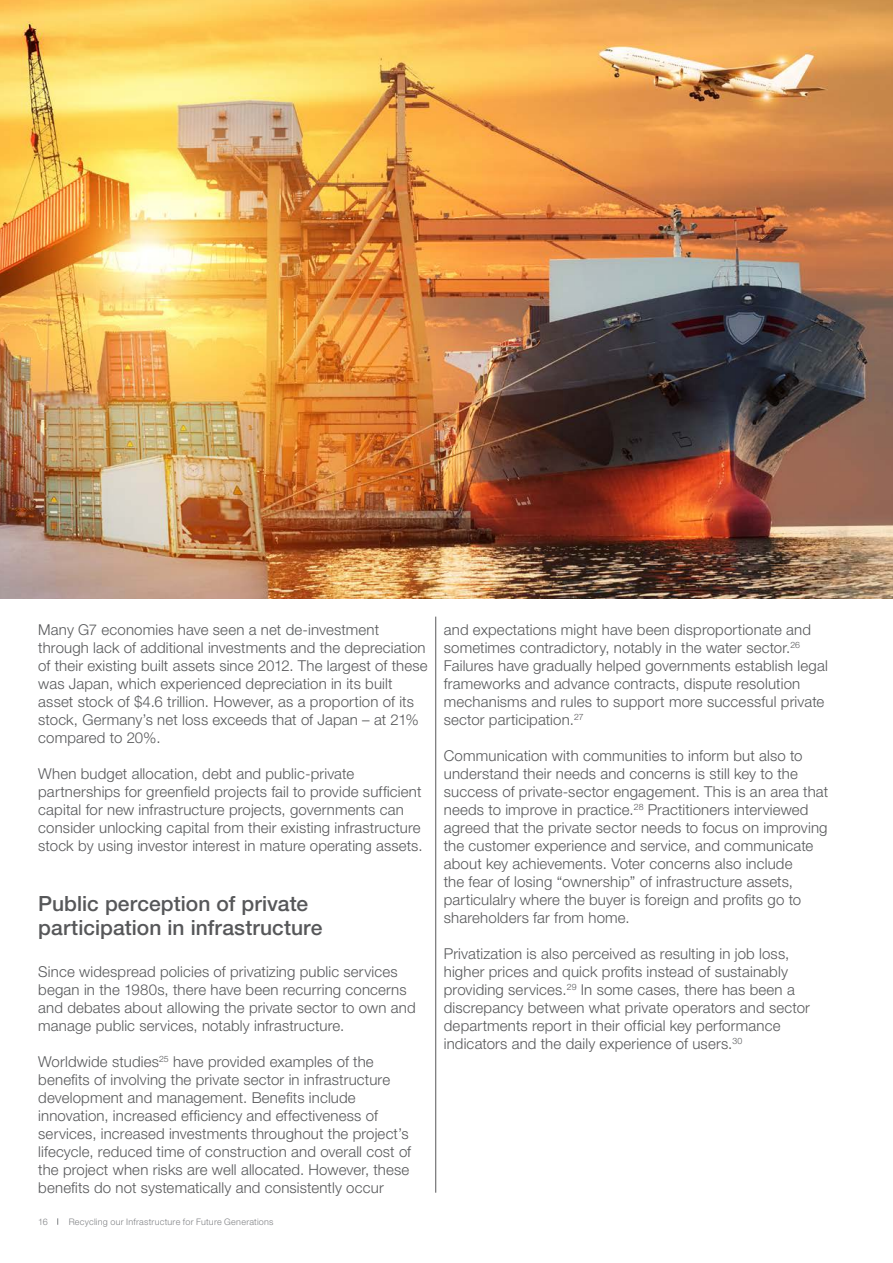
<style>
.page{position:relative;width:893px;height:1263px;background:#fff}
.page>*{position:absolute;margin:0;border:0;box-sizing:border-box;transform-origin:0 0}
.Heading_3{font:500 21px/24px "Helvetica Neue LT Pro";letter-spacing:.005em;color:#57585a}
.t1{font:300 15px/18px "Helvetica Neue LT Pro";letter-spacing:.01em;color:#57585a}
.t2{font:300 9px "Helvetica Neue LT Pro";letter-spacing:.025em;color:#808285}
</style>
<div class="page">
<hr style="left:435px;top:617px;width:1px;height:576px;background:#57585a">
<img style="left:0;top:0;width:893px;height:599px">
<p class="t1" style="left:38px;top:620px;width:391px">Many G7 economies have seen a net de-investment through lack of additional investments and the depreciation of their existing built assets since 2012. The largest of these was Japan, which experienced depreciation in its built asset stock of $4.6 trillion. However, as a proportion of its stock, Germany’s net loss exceeds that of Japan – at 21% compared to 20%.</p>
<p class="t1" style="left:38px;top:764px;width:386px">When budget allocation, debt and public-private partnerships for greenfield projects fail to provide sufficient capital for new infrastructure projects, governments can consider unlocking capital from their existing infrastructure stock by using investor interest in mature operating assets.</p>
<p class="Heading_3" style="left:38px;top:891px;width:286px">Public perception of private participation in infrastructure</p>
<p class="t1" style="left:38px;top:962px;width:379px">Since widespread policies of privatizing public services began in the 1980s, there have been recurring concerns and debates about allowing the private sector to own and manage public services, notably infrastructure.</p>
<p class="t1" style="left:38px;top:1052px;width:374px">Worldwide studies<sup>25</sup> have provided examples of the benefits of involving the private sector in infrastructure development and management. Benefits include innovation, increased efficiency and effectiveness of services, increased investments throughout the project’s lifecycle, reduced time of construction and overall cost of the project when risks are well allocated. However, these benefits do not systematically and consistently occur</p>
<p class="t2" style="left:38px;top:1216px;width:11px">16</p>
<p class="t2" style="left:69px;top:1216px;width:206px">Recycling our Infrastructure for Future Generations</p>
<p class="t1" style="left:444px;top:620px;width:385px">and expectations might have been disproportionate and sometimes contradictory, notably in the water sector.<sup>26<br></sup>Failures have gradually helped governments establish legal frameworks and advance contracts, dispute resolution mechanisms and rules to support more successful private sector participation.<sup>27</sup></p>
<p class="t1" style="left:444px;top:746px;width:386px">Communication with communities to inform but also to understand their needs and concerns is still key to the success of private-sector engagement. This is an area that needs to improve in practice.<sup>28</sup> Practitioners interviewed agreed that the private sector needs to focus on improving the customer experience and service, and communicate about key achievements. Voter concerns also include<br>the fear of losing “ownership” of infrastructure assets, particulalry where the buyer is foreign and profits go to shareholders far from home.</p>
<p class="t1" style="left:444px;top:944px;width:368px">Privatization is also perceived as resulting in job loss, higher prices and quick profits instead of sustainably providing services.<sup>29</sup> In some cases, there has been a discrepancy between what private operators and sector departments report in their official key performance indicators and the daily experience of users.<sup>30</sup></p>
</div>
